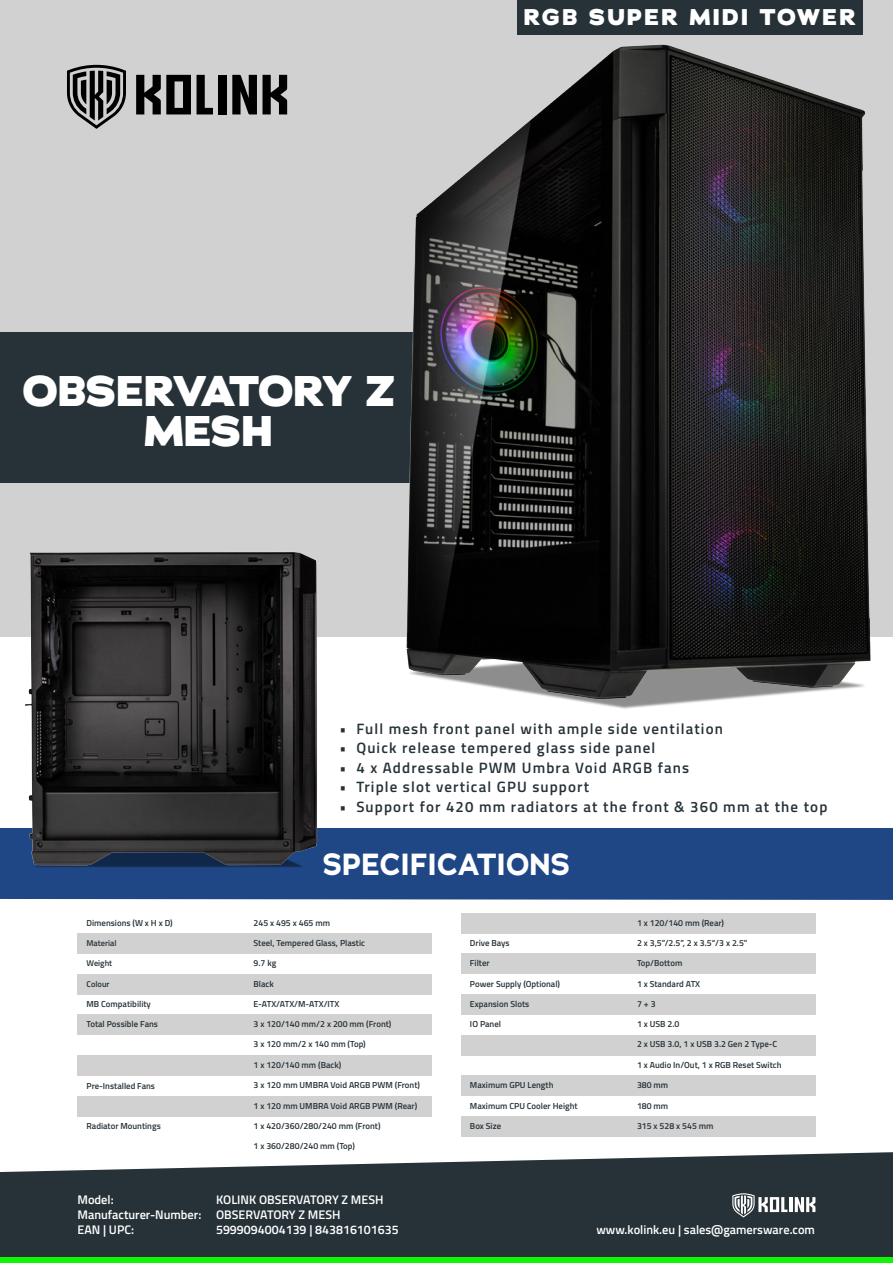
<style>
.page{position:relative;width:893px;height:1263px;background:#fff}
.page>*{position:absolute;margin:0;border:0;box-sizing:border-box;transform-origin:0 0}
.t1{font:800 42.75px/39.2px "Adrianna";letter-spacing:-.025em;color:#fff;text-align:center}
.t2{font:700 30.45px "Adrianna";color:#fff}
.t3{font:800 22.65px "Adrianna";letter-spacing:.075em;color:#fff}
.t4{font:600 15px "Titillium";letter-spacing:.075em;color:#263238}
.t5{font:600 12.45px/14.9px "Titillium";color:#fff}
.t6{font:600 8.7px "Titillium";color:#263238}
.t7{font:600 8.4px "Titillium";color:#263238}
</style>
<div class="page">
<div style="left:0;top:0;width:893px;height:531px;background:#d1d1d1"></div>
<div style="left:0;top:828px;width:893px;height:72px;background:#1f4786"></div>
<div style="left:78px;top:933px;width:354px;height:20px;background:#d1d1d1"></div>
<div style="left:78px;top:974px;width:354px;height:20px;background:#d1d1d1"></div>
<div style="left:0;top:332px;width:477px;height:150px;background:#263238"></div>
<div style="left:78px;top:1015px;width:354px;height:20px;background:#d1d1d1"></div>
<div style="left:78px;top:1055px;width:354px;height:21px;background:#d1d1d1"></div>
<div style="left:78px;top:1096px;width:354px;height:20px;background:#d1d1d1"></div>
<div style="left:461px;top:913px;width:354px;height:20px;background:#d1d1d1"></div>
<div style="left:461px;top:953px;width:354px;height:21px;background:#d1d1d1"></div>
<div style="left:461px;top:994px;width:354px;height:21px;background:#d1d1d1"></div>
<div style="left:461px;top:1035px;width:354px;height:20px;background:#d1d1d1"></div>
<div style="left:461px;top:1076px;width:354px;height:20px;background:#d1d1d1"></div>
<div style="left:461px;top:1116px;width:354px;height:21px;background:#d1d1d1"></div>
<svg style="left:0;top:1152px;width:893px;height:106px;background:#3a474a"></svg>
<div style="left:0;top:1258px;width:893px;height:5px;background:#0ff503"></div>
<div style="left:518px;top:0;width:345px;height:34px;background:#263238"></div>
<svg style="left:232px;top:75px;width:25px;height:39px"></svg>
<div style="left:219px;top:75px;width:8px;height:39px;background:#000"></div>
<svg style="left:197px;top:75px;width:16px;height:39px"></svg>
<svg style="left:263px;top:75px;width:24px;height:39px"></svg>
<svg style="left:136px;top:75px;width:55px;height:39px;background:#464646"></svg>
<svg style="left:67px;top:65px;width:59px;height:64px;background:#707070"></svg>
<hr style="left:789px;top:1197px;width:4px;height:15px;background:#fff">
<svg style="left:795px;top:1197px;width:20px;height:15px"></svg>
<svg style="left:732px;top:1193px;width:55px;height:24px"></svg>
<img style="left:288px;top:3px;width:605px;height:706px">
<img style="left:0;top:531px;width:346px;height:353px">
<h3 class="t3" style="left:524px;top:3px;width:334px">RGB SUPER MIDI TOWER</h3>
<h1 class="t1" style="left:23px;top:373px;width:374px">OBSERVATORY Z<br>MESH</h1>
<h3 class="t4" style="left:339px;top:717px;width:385px">• Full mesh front panel with ample side ventilation</h3>
<h3 class="t4" style="left:339px;top:737px;width:317px">• Quick release tempered glass side panel</h3>
<h3 class="t4" style="left:339px;top:756px;width:351px">• 4 x Addressable PWM Umbra Void ARGB fans</h3>
<h3 class="t4" style="left:339px;top:776px;width:251px">• Triple slot vertical GPU support</h3>
<h3 class="t4" style="left:339px;top:795px;width:489px">• Support for 420 mm radiators at the front &amp; 360 mm at the top</h3>
<h2 class="t2" style="left:323px;top:844px;width:249px">SPECIFICATIONS</h2>
<p class="t6" style="left:87px;top:916px;width:88px">Dimensions (W x H x D)</p>
<p class="t7" style="left:87px;top:937px;width:32px">Material</p>
<p class="t7" style="left:87px;top:957px;width:27px">Weight</p>
<p class="t7" style="left:87px;top:977px;width:25px">Colour</p>
<p class="t6" style="left:87px;top:997px;width:66px">MB Compatibility</p>
<p class="t6" style="left:87px;top:1018px;width:73px">Total Possible Fans</p>
<p class="t6" style="left:87px;top:1079px;width:70px">Pre-Installed Fans</p>
<p class="t6" style="left:87px;top:1120px;width:76px">Radiator Mountings</p>
<p class="t6" style="left:254px;top:916px;width:78px">245 x 495 x 465 mm</p>
<p class="t6" style="left:254px;top:936px;width:113px">Steel, Tempered Glass, Plastic</p>
<p class="t6" style="left:254px;top:957px;width:24px">9.7 kg</p>
<p class="t6" style="left:254px;top:977px;width:22px">Black</p>
<p class="t6" style="left:254px;top:997px;width:87px">E-ATX/ATX/M-ATX/ITX</p>
<p class="t6" style="left:254px;top:1018px;width:139px">3 x 120/140 mm/2 x 200 mm (Front)</p>
<p class="t6" style="left:254px;top:1038px;width:114px">3 x 120 mm/2 x 140 mm (Top)</p>
<p class="t6" style="left:254px;top:1058px;width:89px">1 x 120/140 mm (Back)</p>
<p class="t6" style="left:254px;top:1079px;width:168px">3 x 120 mm UMBRA Void ARGB PWM (Front)</p>
<p class="t6" style="left:254px;top:1099px;width:165px">1 x 120 mm UMBRA Void ARGB PWM (Rear)</p>
<p class="t6" style="left:254px;top:1120px;width:129px">1 x 420/360/280/240 mm (Front)</p>
<p class="t6" style="left:254px;top:1140px;width:103px">1 x 360/280/240 mm (Top)</p>
<p class="t6" style="left:637px;top:916px;width:89px">1 x 120/140 mm (Rear)</p>
<p class="t6" style="left:637px;top:936px;width:112px">2 x 3,5”/2.5”, 2 x 3.5“/3 x 2.5”</p>
<p class="t6" style="left:470px;top:936px;width:41px">Drive Bays</p>
<p class="t6" style="left:470px;top:977px;width:92px">Power Supply (Optional)</p>
<p class="t6" style="left:470px;top:1017px;width:33px">IO Panel</p>
<p class="t6" style="left:470px;top:957px;width:21px">Filter</p>
<p class="t6" style="left:637px;top:957px;width:47px">Top/Bottom</p>
<p class="t6" style="left:637px;top:977px;width:65px">1 x Standard ATX</p>
<p class="t6" style="left:470px;top:997px;width:61px">Expansion Slots</p>
<p class="t6" style="left:637px;top:997px;width:20px">7 + 3</p>
<p class="t6" style="left:637px;top:1017px;width:44px">1 x USB 2.0</p>
<p class="t6" style="left:637px;top:1037px;width:142px">2 x USB 3.0, 1 x USB 3.2 Gen 2 Type-C</p>
<p class="t6" style="left:637px;top:1079px;width:33px">380 mm</p>
<p class="t6" style="left:637px;top:1058px;width:146px">1 x Audio In/Out, 1 x RGB Reset Switch</p>
<p class="t6" style="left:637px;top:1099px;width:33px">180 mm</p>
<p class="t6" style="left:637px;top:1119px;width:78px">315 x 528 x 545 mm</p>
<p class="t6" style="left:470px;top:1079px;width:85px">Maximum GPU Length</p>
<p class="t6" style="left:470px;top:1099px;width:109px">Maximum CPU Cooler Height</p>
<p class="t6" style="left:470px;top:1119px;width:33px">Box Size</p>
<h3 class="t5" style="left:78px;top:1192px;width:125px">Model:<br>Manufacturer-Number:<br>EAN | UPC:</h3>
<h3 class="t5" style="left:216px;top:1192px;width:184px">KOLINK OBSERVATORY Z MESH<br>OBSERVATORY Z MESH<br>5999094004139 | 843816101635</h3>
<h3 class="t5" style="left:596px;top:1221px;width:220px">www.kolink.eu | sales@gamersware.com</h3>
</div>
